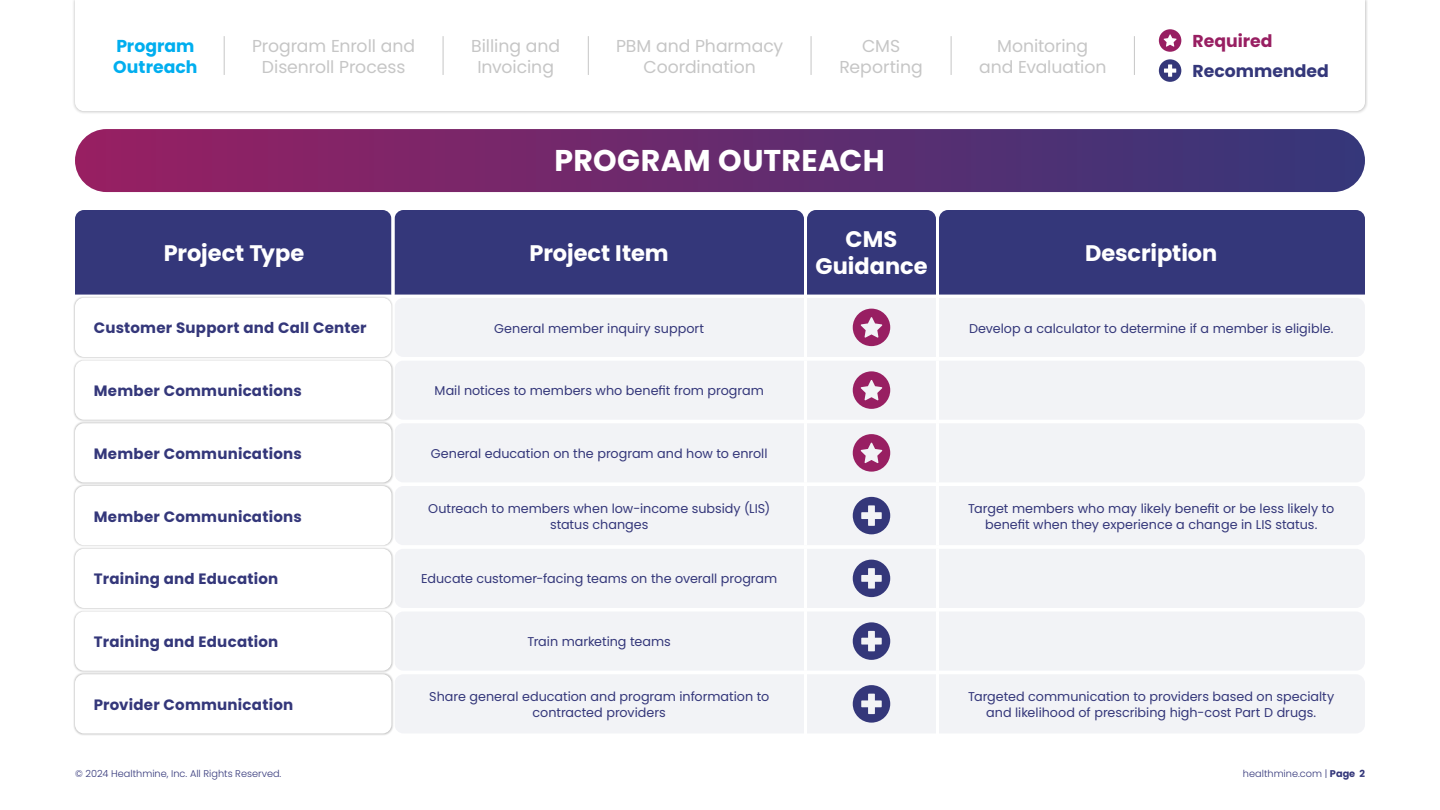
<style>
.page{position:relative;width:1440px;height:810px;background:#fff}
.page>*{position:absolute;margin:0;border:0;box-sizing:border-box;transform-origin:0 0}
.t1{font:700 30px "Poppins";letter-spacing:.01em;color:#fff}
.t2{font:700 22.5px/27px "Poppins";color:#fff;text-align:center}
.t3{font:17.25px/20.7px "Poppins";letter-spacing:-.005em;color:#c6c6c6;text-align:center}
.t4{font:700 17.25px/20.7px "Poppins";color:#00aeef}
.t5{font:700 17.25px "Poppins";color:#34377a}
.t6{font:700 17.25px "Poppins";color:#981f62}
.t7{font:700 15px "Poppins";letter-spacing:.015em;color:#34377a}
.t8{font:12.75px/16.5px "Poppins";color:#34377a;text-align:center}
.t9{font:300 9.75px "Poppins";color:#34377a}
.s1{font-weight:700}
</style>
<div class="page">
<div style="left:394px;top:298px;width:971px;height:59px;background:#f2f3f6;border-radius:9px"></div>
<div style="left:394px;top:486px;width:971px;height:59px;background:#f2f3f6;border-radius:9px"></div>
<div style="left:394px;top:360px;width:971px;height:60px;background:#f2f3f6;border-radius:9px"></div>
<div style="left:394px;top:549px;width:971px;height:59px;background:#f2f3f6;border-radius:9px"></div>
<div style="left:394px;top:423px;width:971px;height:60px;background:#f2f3f6;border-radius:9px"></div>
<div style="left:394px;top:611px;width:971px;height:60px;background:#f2f3f6;border-radius:9px"></div>
<div style="left:394px;top:674px;width:971px;height:60px;background:#f2f3f6;border-radius:9px"></div>
<div style="left:75px;top:129px;width:1290px;height:63px;background:linear-gradient(to right,#981f62,#35377a);border-radius:32px"></div>
<div style="left:75px;top:210px;width:1290px;height:85px;background:#34377a"></div>
<hr style="left:392px;top:210px;width:2px;height:85px;background:#fff">
<hr style="left:804px;top:210px;width:3px;height:85px;background:#fff">
<hr style="left:936px;top:210px;width:3px;height:85px;background:#fff">
<hr style="left:804px;top:298px;width:3px;height:59px;background:#fff">
<hr style="left:936px;top:298px;width:3px;height:59px;background:#fff">
<hr style="left:804px;top:360px;width:3px;height:60px;background:#fff">
<hr style="left:936px;top:360px;width:3px;height:60px;background:#fff">
<hr style="left:804px;top:423px;width:3px;height:60px;background:#fff">
<hr style="left:936px;top:423px;width:3px;height:60px;background:#fff">
<hr style="left:804px;top:486px;width:3px;height:59px;background:#fff">
<hr style="left:936px;top:486px;width:3px;height:59px;background:#fff">
<hr style="left:804px;top:548px;width:3px;height:60px;background:#fff">
<hr style="left:936px;top:548px;width:3px;height:60px;background:#fff">
<hr style="left:804px;top:611px;width:3px;height:60px;background:#fff">
<hr style="left:936px;top:611px;width:3px;height:60px;background:#fff">
<hr style="left:804px;top:674px;width:3px;height:61px;background:#fff">
<hr style="left:936px;top:674px;width:3px;height:61px;background:#fff">
<svg style="left:853px;top:309px;width:37px;height:37px"></svg>
<svg style="left:853px;top:371px;width:37px;height:38px"></svg>
<svg style="left:853px;top:434px;width:37px;height:38px"></svg>
<svg style="left:853px;top:497px;width:37px;height:37px"></svg>
<svg style="left:853px;top:685px;width:37px;height:38px"></svg>
<svg style="left:853px;top:622px;width:37px;height:38px"></svg>
<svg style="left:853px;top:560px;width:37px;height:37px"></svg>
<div style="left:73px;top:296px;width:320px;height:63px;background:#000;opacity:.25"></div>
<div style="left:75px;top:298px;width:317px;height:59px;background:#fff;border-radius:9px"></div>
<div style="left:73px;top:484px;width:320px;height:63px;background:#000;opacity:.25"></div>
<div style="left:75px;top:486px;width:317px;height:59px;background:#fff;border-radius:9px"></div>
<div style="left:73px;top:358px;width:320px;height:64px;background:#000;opacity:.25"></div>
<div style="left:75px;top:360px;width:317px;height:60px;background:#fff;border-radius:9px"></div>
<div style="left:73px;top:547px;width:320px;height:63px;background:#000;opacity:.25"></div>
<div style="left:75px;top:549px;width:317px;height:59px;background:#fff;border-radius:9px"></div>
<div style="left:73px;top:421px;width:320px;height:63px;background:#000;opacity:.25"></div>
<div style="left:75px;top:423px;width:317px;height:60px;background:#fff;border-radius:9px"></div>
<div style="left:73px;top:609px;width:320px;height:64px;background:#000;opacity:.25"></div>
<div style="left:75px;top:611px;width:317px;height:60px;background:#fff;border-radius:9px"></div>
<div style="left:73px;top:672px;width:320px;height:63px;background:#000;opacity:.25"></div>
<div style="left:75px;top:674px;width:317px;height:60px;background:#fff;border-radius:9px"></div>
<div style="left:72px;top:0;width:1296px;height:114px;background:#e9e9e9"></div>
<div style="left:75px;top:0;width:1290px;height:111px;background:#fff"></div>
<svg style="left:1159px;top:29px;width:22px;height:23px"></svg>
<svg style="left:1159px;top:59px;width:22px;height:23px"></svg>
<div style="left:219px;top:32px;width:10px;height:47px;background:#fff"></div>
<hr style="left:224px;top:36px;width:1px;height:39px;background:#c6c6c6">
<div style="left:438px;top:32px;width:10px;height:47px;background:#fff"></div>
<hr style="left:443px;top:36px;width:1px;height:39px;background:#c6c6c6">
<div style="left:583px;top:32px;width:11px;height:47px;background:#fff"></div>
<hr style="left:588px;top:36px;width:1px;height:39px;background:#c6c6c6">
<div style="left:806px;top:32px;width:10px;height:47px;background:#fff"></div>
<hr style="left:811px;top:36px;width:1px;height:39px;background:#c6c6c6">
<div style="left:946px;top:32px;width:10px;height:47px;background:#fff"></div>
<hr style="left:951px;top:36px;width:1px;height:39px;background:#c6c6c6">
<div style="left:1129px;top:32px;width:11px;height:47px;background:#fff"></div>
<hr style="left:1134px;top:36px;width:1px;height:39px;background:#c6c6c6">
<h3 class="t4" style="left:113px;top:36px;width:86px">Program<br>Outreach</h3>
<h3 class="t3" style="left:471px;top:36px;width:91px">Billing and<br>Invoicing</h3>
<h3 class="t3" style="left:979px;top:36px;width:129px">Monitoring and Evaluation</h3>
<h3 class="t6" style="left:1193px;top:31px;width:82px">Required</h3>
<h3 class="t3" style="left:252px;top:36px;width:165px">Program Enroll and<br>Disenroll Process</h3>
<h3 class="t3" style="left:839px;top:36px;width:85px">CMS<br>Reporting</h3>
<h3 class="t3" style="left:616px;top:36px;width:169px">PBM and Pharmacy<br>Coordination</h3>
<h3 class="t5" style="left:1193px;top:61px;width:138px">Recommended</h3>
<h1 class="t1" style="left:555px;top:143px;width:331px">PROGRAM OUTREACH</h1>
<h2 class="t2" style="left:164px;top:240px;width:142px">Project Type</h2>
<h2 class="t2" style="left:530px;top:240px;width:141px">Project Item</h2>
<h2 class="t2" style="left:815px;top:226px;width:114px">CMS<br>Guidance</h2>
<h2 class="t2" style="left:1085px;top:240px;width:134px">Description</h2>
<p class="t7" style="left:94px;top:319px;width:274px">Customer Support and Call Center</p>
<p class="t8" style="left:494px;top:320px;width:211px">General member inquiry support</p>
<p class="t8" style="left:969px;top:320px;width:366px">Develop a calculator to determine if a member is eligible.</p>
<p class="t7" style="left:94px;top:382px;width:210px">Member Communications</p>
<p class="t8" style="left:435px;top:383px;width:331px">Mail notices to members who benefit from program</p>
<p class="t7" style="left:94px;top:445px;width:210px">Member Communications</p>
<p class="t7" style="left:94px;top:508px;width:210px">Member Communications</p>
<p class="t8" style="left:431px;top:445px;width:338px">General education on the program and how to enroll</p>
<p class="t8" style="left:428px;top:500px;width:343px">Outreach to members when low-income subsidy (LIS) status changes</p>
<p class="t8" style="left:968px;top:500px;width:368px">Target members who may likely benefit or be less likely to benefit when they experience a change in LIS status.</p>
<p class="t7" style="left:94px;top:570px;width:186px">Training and Education</p>
<p class="t8" style="left:421px;top:571px;width:358px">Educate customer-facing teams on the overall program</p>
<p class="t7" style="left:94px;top:633px;width:186px">Training and Education</p>
<p class="t8" style="left:528px;top:634px;width:145px">Train marketing teams</p>
<p class="t7" style="left:94px;top:696px;width:201px">Provider Communication</p>
<p class="t8" style="left:429px;top:688px;width:342px">Share general education and program information to contracted providers</p>
<p class="t8" style="left:968px;top:688px;width:368px">Targeted communication to providers based on specialty and likelihood of prescribing high-cost Part D drugs.</p>
<p class="t9" style="left:75px;top:768px;width:208px">© 2024 Healthmine, Inc. All Rights Reserved.</p>
<p class="t9" style="left:1243px;top:768px;width:124px">healthmine.com | <span class="s1">Page 2</span></p>
</div>
